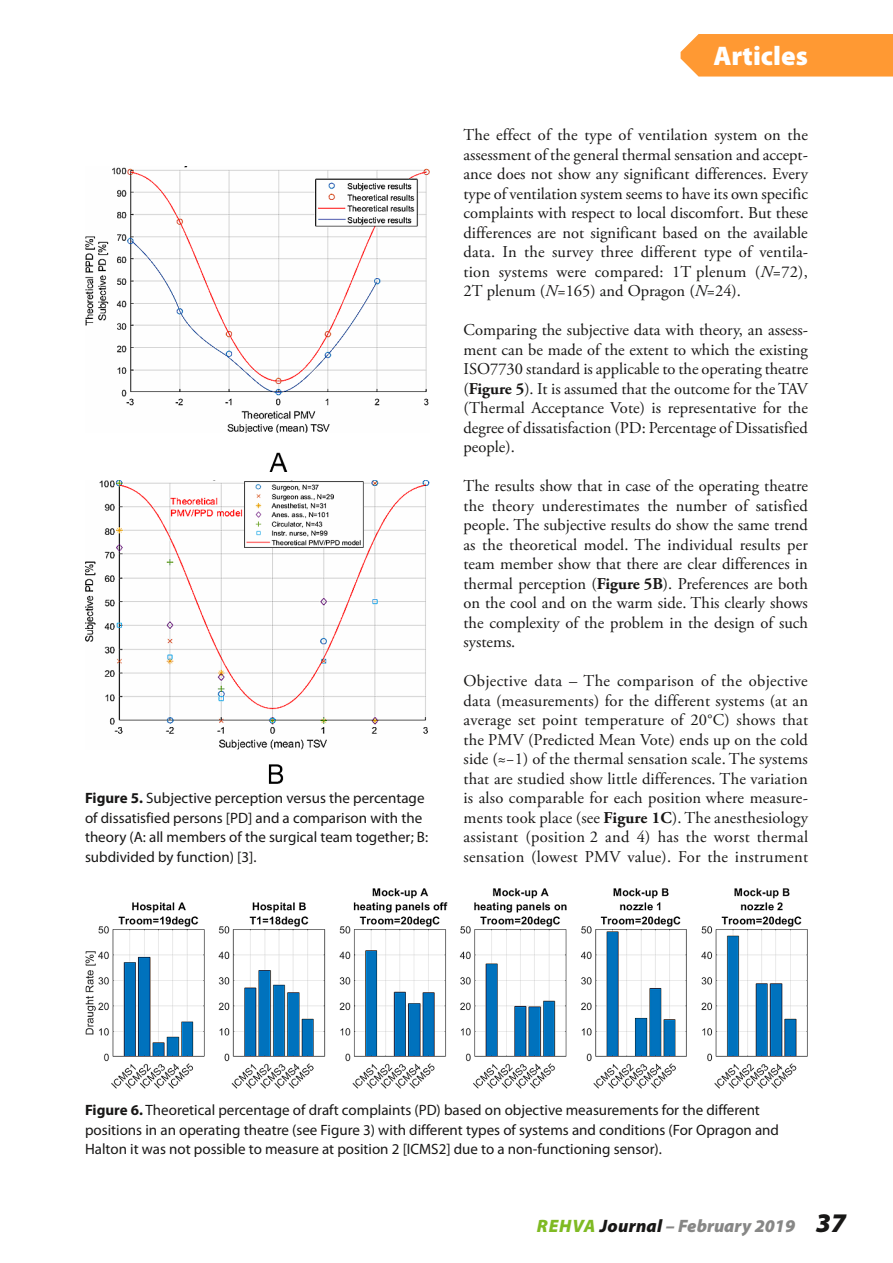
<style>
.page{position:relative;width:893px;height:1263px;background:#fff}
.page>*{position:absolute;margin:0;border:0;box-sizing:border-box;transform-origin:0 0}
.t1{font:900 27px "Myriad Pro";color:#fff}
.t2{font:italic 900 18px "Myriad Pro";letter-spacing:.01em;color:#878786}
.t3{font:16.5px/19.5px "Adobe Garamond Pro";color:#181716;text-align:justify}
.t4{font:15px/19.5px "Myriad Pro";color:#181716}
.s1{font-weight:700}
.s2{font-style:italic}
.s3{color:#7fba23}
.s4{color:#181716}
.s5{font-size:27px;color:#181716}
</style>
<div class="page">
<img style="left:85px;top:888px;width:723px;height:200px">
<img style="left:85px;top:167px;width:344px;height:305px">
<img style="left:85px;top:481px;width:344px;height:303px">
<img style="left:244px;top:482px;width:119px;height:66px">
<div style="left:681px;top:34px;width:212px;height:43px;background:#f93"></div>
<p class="t4" style="left:85px;top:788px;width:345px"><span class="s1">Figure 5.</span> Subjective perception versus the percentage of dissatisfied persons [PD] and a comparison with the theory (A: all members of the surgical team together; B: subdivided by function) [3].</p>
<h1 class="t1" style="left:713px;top:37px;width:96px">Articles</h1>
<p class="t3" style="left:463px;top:126px;width:346px">The effect of the type of ventilation system on the assessment of the general thermal sensation and accept&shy;ance does not show any significant differences. Every type of ventilation system seems to have its own specific complaints with respect to local discomfort. But these differences are not significant based on the available data. In the survey three different type of ventila&shy;tion systems were compared: 1T plenum (<span class="s2">N</span>=72), 2T plenum (<span class="s2">N</span>=165) and Opragon (<span class="s2">N</span>=24).</p>
<p class="t3" style="left:463px;top:321px;width:346px">Comparing the subjective data with theory, an assess&shy;ment can be made of the extent to which the existing ISO7730 standard is applicable to the operating theatre (<span class="s1">Figure 5</span>). It is assumed that the outcome for the TAV (Thermal Acceptance Vote) is representative for the degree of dissatisfaction (PD: Percentage of Dissatisfied people).</p>
<p class="t3" style="left:463px;top:477px;width:346px">The results show that in case of the operating theatre the theory underestimates the number of satisfied people. The subjective results do show the same trend as the theoretical model. The individual results per team member show that there are clear differences in thermal perception (<span class="s1">Figure 5B</span>). Preferences are both on the cool and on the warm side. This clearly shows the complexity of the problem in the design of such systems.</p>
<p class="t3" style="left:463px;top:672px;width:346px">Objective data – The comparison of the objective data (measurements) for the different systems (at an average set point temperature of 20°C) shows that the PMV (Predicted Mean Vote) ends up on the cold side (≈−1) of the thermal sensation scale. The systems that are studied show little differences. The variation is also comparable for each position where measure&shy;ments took place (see <span class="s1">Figure 1C</span>). The anesthesiology assistant (position 2 and 4) has the worst thermal sensation (lowest PMV value). For the instrument</p>
<p class="t4" style="left:85px;top:1100px;width:695px"><span class="s1">Figure 6.</span> Theoretical percentage of draft complaints (PD) based on objective measurements for the different positions in an operating theatre (see Figure 3) with different types of systems and conditions (For Opragon and<br>Halton it was not possible to measure at position 2 [ICMS2] due to a non-functioning sensor).</p>
<p class="t2" style="left:537px;top:1214px;width:311px"><span class="s3">REHVA</span> <span class="s4">Journal</span> – February 2019 <span class="s5">37</span></p>
</div>
